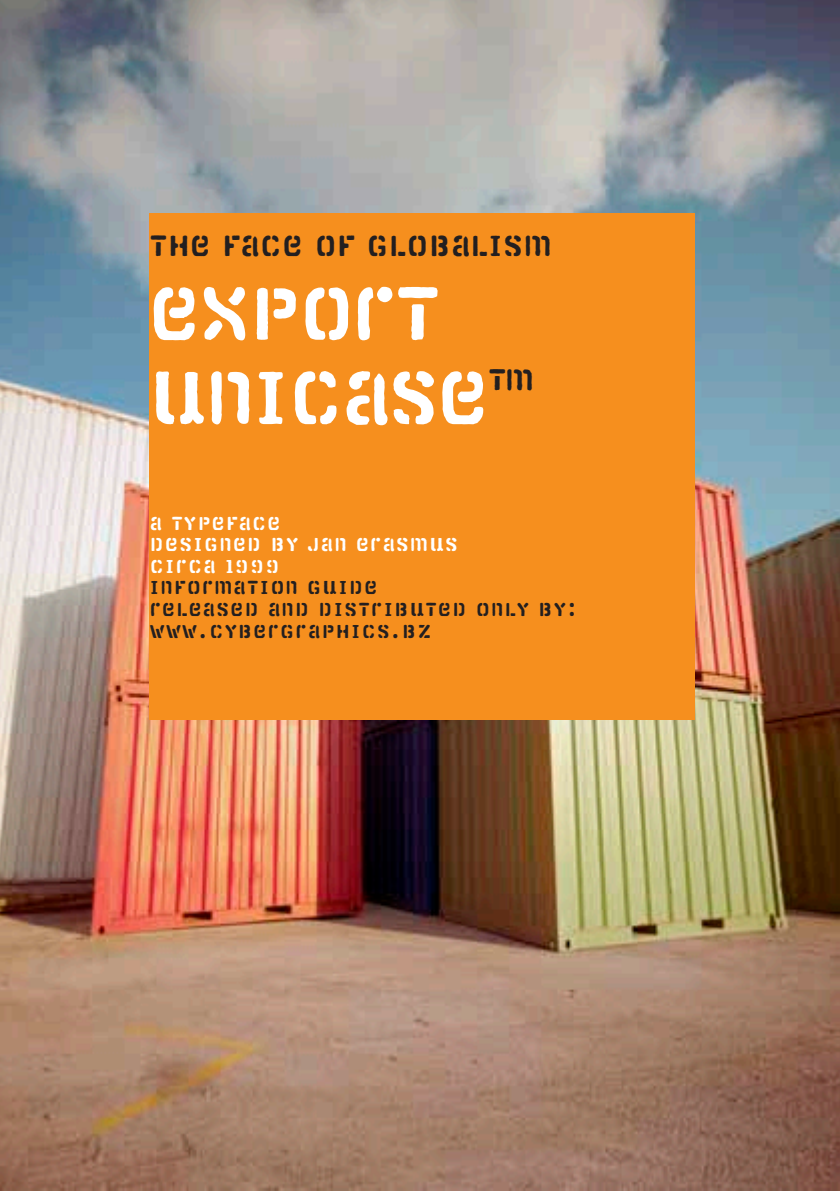
<style>
.page{position:relative;width:840px;height:1191px;background:#fff}
.page>*{position:absolute;margin:0;border:0;box-sizing:border-box;transform-origin:0 0}
.t1{font:700 72px/84px "Export Unicase";color:#fff}
.t2{font:700 28px "Export Unicase";letter-spacing:.05em;color:#231f20}
.t3{font:700 18px/21.6px "Export Unicase";letter-spacing:.1em;color:#231f20}
.t4{font:700 18px/21.6px "Export Unicase";letter-spacing:.1em;color:#fff}
</style>
<div class="page">
<img style="left:0;top:0;width:839px;height:1190px">
<div style="left:149px;top:213px;width:545px;height:506px;background:#f68f1e"></div>
<h2 class="t2" style="left:150px;top:226px;width:402px">THE FACE OF GLOBALISM</h2>
<h1 class="t1" style="left:150px;top:270px;width:379px">EXPORT<br>UNICASE<sup>™</sup></h1>
<p class="t4" style="left:150px;top:512px;width:309px">A TYPEFACE<br>DESIGNED BY JAN ERASMUS<br>CIRCA 1999</p>
<p class="t3" style="left:150px;top:576px;width:428px">INFORMATION GUIDE<br>RELEASED AND DISTRIBUTED ONLY BY:<br>WWW.CYBERGRAPHICS.BZ</p>
</div>
